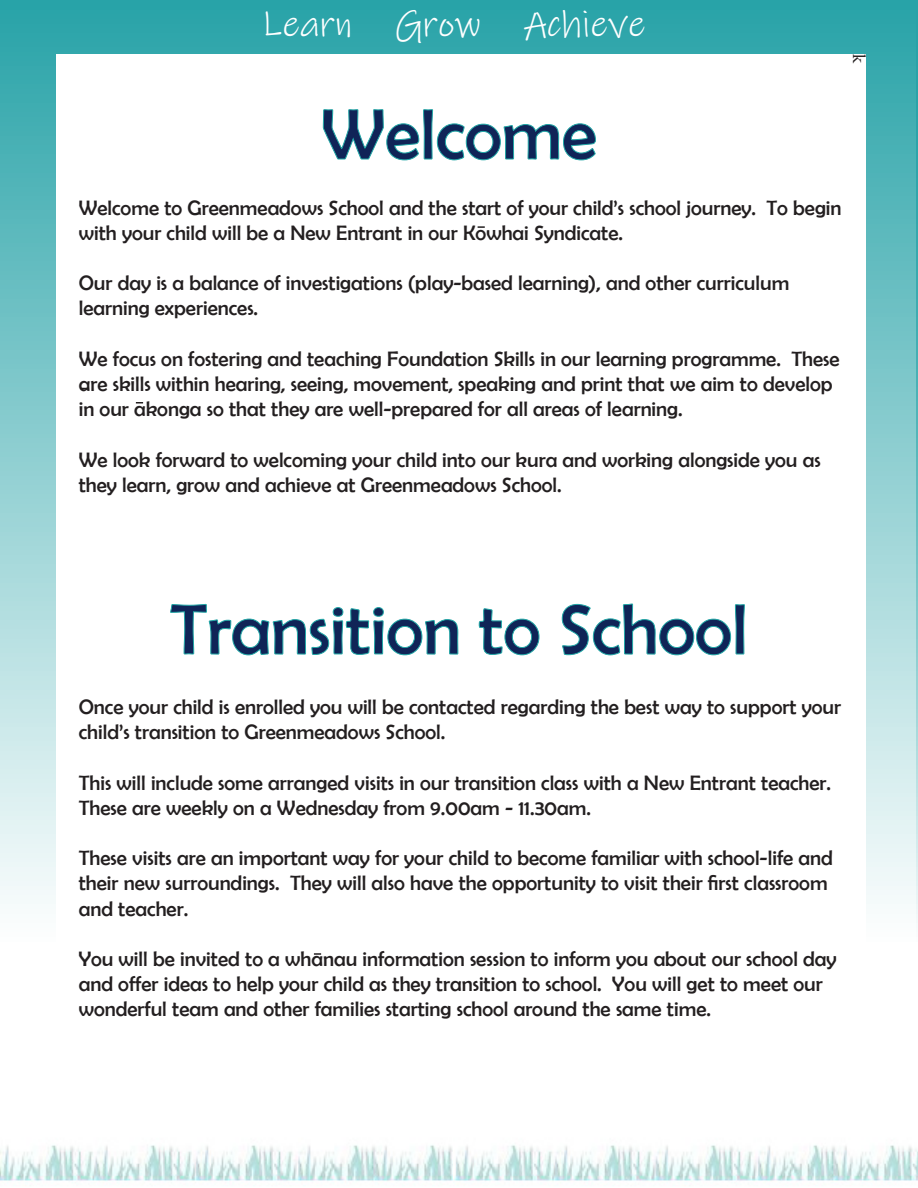
<style>
.page{position:relative;width:918px;height:1188px;background:#fff}
.page>*{position:absolute;margin:0;border:0;box-sizing:border-box;transform-origin:0 0}
.t1{font:72px "Berlin Sans FB";color:#102457}
.t2{font:37.5px "Ink Free";color:#fff}
.t3{font:21px/25.2px "Berlin Sans FB";color:#231f20}
.t4{font:18px "Minion Pro";color:#231f20}
</style>
<div class="page">
<div style="left:0;top:0;width:918px;height:1188px;background:linear-gradient(to bottom,#2ba4a9,#fff)"></div>
<div style="left:56px;top:54px;width:810px;height:1080px;background:#fff"></div>
<svg style="left:323px;top:109px;width:273px;height:52px"></svg>
<svg style="left:170px;top:604px;width:289px;height:52px"></svg>
<svg style="left:478px;top:608px;width:62px;height:48px"></svg>
<svg style="left:562px;top:603px;width:183px;height:53px"></svg>
<img style="left:0;top:1114px;width:454px;height:74px">
<img style="left:454px;top:1114px;width:464px;height:74px">
<svg style="left:478px;top:226px;width:7px;height:2px"></svg>
<svg style="left:314px;top:953px;width:7px;height:2px"></svg>
<svg style="left:136px;top:402px;width:7px;height:2px"></svg>
<p class="t2" style="left:261px;top:2px;width:386px">Learn Grow Achieve</p>
<p class="t4" style="left:871px;top:54px;width:11px;rotate:90deg">k</p>
<p class="t1" style="left:321px;top:94px;width:277px">Welcome</p>
<p class="t3" style="left:79px;top:195px;width:764px">Welcome to Greenmeadows School and the start of your child’s school journey. To begin with your child will be a New Entrant in our Kowhai Syndicate.</p>
<p class="t3" style="left:79px;top:270px;width:712px">Our day is a balance of investigations (play-based learning), and other curriculum learning experiences.</p>
<p class="t3" style="left:79px;top:346px;width:762px">We focus on fostering and teaching Foundation Skills in our learning programme. These are skills within hearing, seeing, movement, speaking and print that we aim to develop in our akonga so that they are well-prepared for all areas of learning.</p>
<p class="t3" style="left:79px;top:447px;width:743px">We look forward to welcoming your child into our kura and working alongside you as they learn, grow and achieve at Greenmeadows School.</p>
<p class="t1" style="left:170px;top:589px;width:579px">Transition to School</p>
<p class="t3" style="left:79px;top:694px;width:764px">Once your child is enrolled you will be contacted regarding the best way to support your child’s transition to Greenmeadows School.</p>
<p class="t3" style="left:79px;top:770px;width:754px">This will include some arranged visits in our transition class with a New Entrant teacher.<br>These are weekly on a Wednesday from 9.00am - 11.30am.</p>
<p class="t3" style="left:79px;top:845px;width:756px">These visits are an important way for your child to become familiar with school-life and their new surroundings. They will also have the opportunity to visit their first classroom and teacher.</p>
<p class="t3" style="left:79px;top:946px;width:759px">You will be invited to a whanau information session to inform you about our school day and offer ideas to help your child as they transition to school. You will get to meet our</p>
<p class="t3" style="left:79px;top:997px;width:634px">wonderful team and other families starting school around the same time.</p>
</div>
